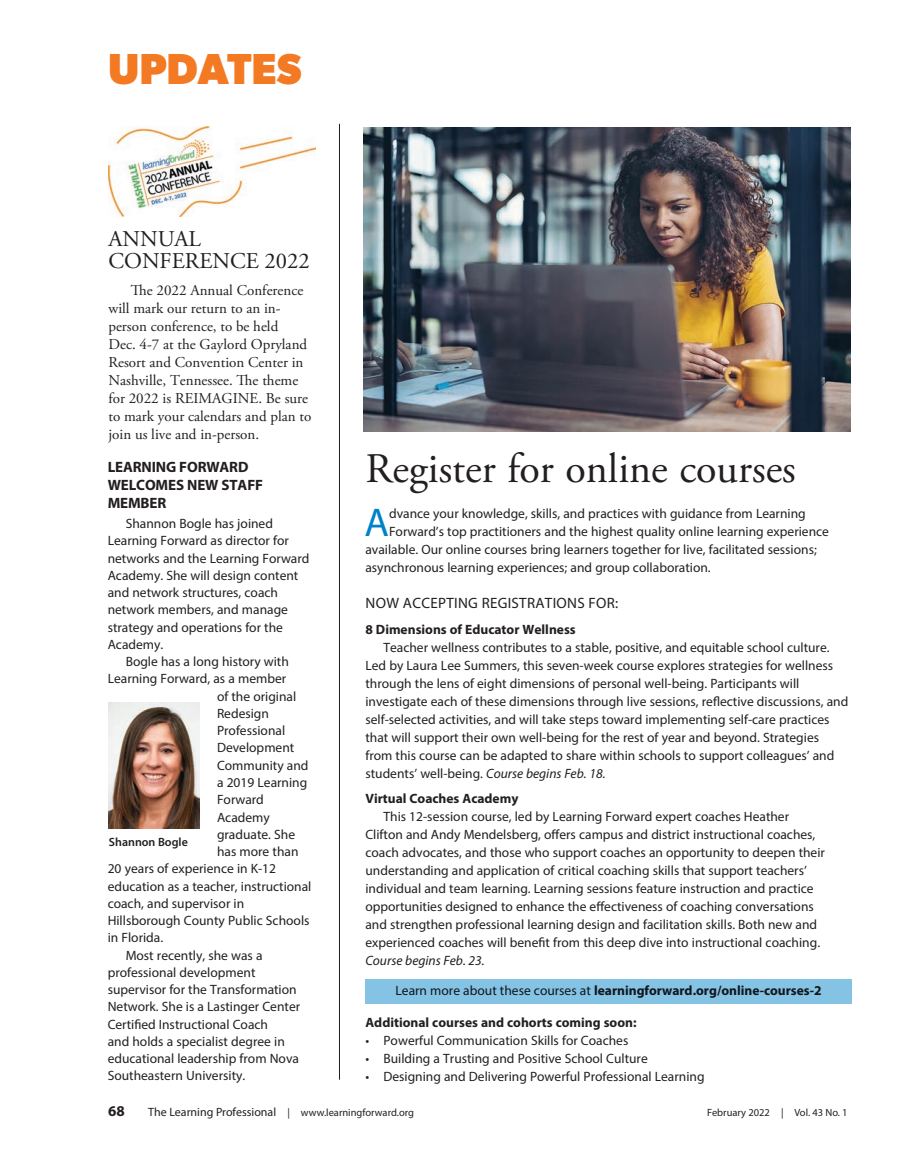
<style>
.page{position:relative;width:905px;height:1175px;background:#fff}
.page>*{position:absolute;margin:0;border:0;box-sizing:border-box;transform-origin:0 0}
.t1{font:700 43.5px "Gibson";color:#f47923}
.box{font:42px "Adobe Garamond Pro";color:#231f20}
.box-2{font:40.2px "Myriad Pro";color:#0082c8}
.body{font:22.5px/22.5px "Adobe Garamond Pro";color:#231f20}
.body-2{font:15px/18px "Adobe Garamond Pro";color:#231f20}
.box-3{font:700 15px/18px "Myriad Pro";letter-spacing:-.01em;color:#231f20}
.box-4{font:15px "Myriad Pro";letter-spacing:.02em;color:#231f20}
.box-5{font:13.5px/18px "Myriad Pro";color:#231f20}
.box-6{font:700 13.5px "Myriad Pro";color:#231f20}
.liftout{font:600 12px "Myriad Pro";color:#231f20}
.t2{font:10.5px "Myriad Pro";color:#231f20}
.s1{font-style:italic}
.s2{font-weight:400}
.s3{font-size:12px}
</style>
<div class="page">
<img style="left:364px;top:127px;width:486px;height:305px">
<div style="left:365px;top:979px;width:486px;height:25px;background:#85c3e4"></div>
<hr style="left:339px;top:124px;width:1px;height:955px;background:#231f20">
<img style="left:109px;top:702px;width:90px;height:126px">
<img style="left:108px;top:126px;width:207px;height:90px">
<p class="t1" style="left:108px;top:44px;width:195px">UPDATES</p>
<p class="body" style="left:108px;top:228px;width:203px">ANNUAL<br>CONFERENCE 2022</p>
<p class="body-2" style="left:108px;top:282px;width:204px;text-indent:22px">The 2022 Annual Conference will mark our return to an in&shy;person conference, to be held<br>Dec. 4-7 at the Gaylord Opryland<br>Resort and Convention Center in<br>Nashville, Tennessee. The theme for 2022 is REIMAGINE. Be sure to mark your calendars and plan to join us live and in-person.</p>
<p class="box-3" style="left:108px;top:457px;width:157px">LEARNING FORWARD<br>WELCOMES NEW STAFF<br>MEMBER</p>
<p class="box-5" style="left:108px;top:514px;width:203px;line-height:17.2px;text-indent:18px">Shannon Bogle has joined<br>Learning Forward as director for networks and the Learning Forward<br>Academy. She will design content and network structures, coach network members, and manage strategy and operations for the<br>Academy.</p>
<p class="box-5" style="left:126px;top:652px;width:165px">Bogle has a long history with</p>
<p class="box-5" style="left:108px;top:669px;width:180px">Learning Forward, as a member</p>
<p class="box-5" style="left:217px;top:687px;width:81px">of the original</p>
<p class="box-5" style="left:217px;top:704px;width:53px">Redesign</p>
<p class="box-5" style="left:217px;top:721px;width:70px">Professional</p>
<p class="box-5" style="left:217px;top:738px;width:79px">Development</p>
<p class="box-5" style="left:217px;top:756px;width:93px">Community and</p>
<p class="box-5" style="left:217px;top:773px;width:92px">a 2019 Learning</p>
<p class="box-5" style="left:217px;top:790px;width:48px">Forward</p>
<p class="box-5" style="left:217px;top:807px;width:54px">Academy</p>
<p class="box-5" style="left:217px;top:825px;width:80px">graduate. She</p>
<p class="box-5" style="left:217px;top:842px;width:83px">has more than</p>
<p class="box-5" style="left:108px;top:859px;width:170px">20 years of experience in K-12</p>
<p class="box-5" style="left:108px;top:876px;width:205px">education as a teacher, instructional</p>
<p class="box-5" style="left:108px;top:894px;width:138px">coach, and supervisor in</p>
<p class="box-5" style="left:108px;top:911px;width:203px">Hillsborough County Public Schools</p>
<p class="box-5" style="left:108px;top:928px;width:57px">in Florida.</p>
<p class="box-5" style="left:108px;top:946px;width:194px;line-height:17.2px;text-indent:18px">Most recently, she was a professional development supervisor for the Transformation<br>Network. She is a Lastinger Center<br>Certified Instructional Coach<br>and holds a specialist degree in educational leadership from Nova<br>Southeastern University.</p>
<p class="liftout" style="left:109px;top:834px;width:80px">Shannon Bogle</p>
<p class="box" style="left:365px;top:443px;width:432px">Register for online courses</p>
<p class="box-2" style="left:364px;top:498px;width:26px">A</p>
<p class="box-5" style="left:389px;top:504px;width:418px">dvance your knowledge, skills, and practices with guidance from Learning</p>
<p class="box-5" style="left:389px;top:522px;width:441px">Forward’s top practitioners and the highest quality online learning experience</p>
<p class="box-5" style="left:365px;top:540px;width:453px">available. Our online courses bring learners together for live, facilitated sessions;</p>
<p class="box-5" style="left:365px;top:558px;width:347px">asynchronous learning experiences; and group collaboration.</p>
<p class="box-4" style="left:365px;top:594px;width:254px">NOW ACCEPTING REGISTRATIONS FOR:</p>
<p class="box-6" style="left:365px;top:620px;width:212px">8 Dimensions of Educator Wellness</p>
<p class="box-5" style="left:365px;top:638px;width:484px;text-indent:18px">Teacher wellness contributes to a stable, positive, and equitable school culture.<br>Led by Laura Lee Summers, this seven-week course explores strategies for wellness through the lens of eight dimensions of personal well-being. Participants will investigate each of these dimensions through live sessions, reflective discussions, and self-selected activities, and will take steps toward implementing self-care practices that will support their own well-being for the rest of year and beyond. Strategies from this course can be adapted to share within schools to support colleagues’ and students’ well-being. <span class="s1">Course begins Feb. 18.</span></p>
<p class="box-6" style="left:365px;top:789px;width:154px">Virtual Coaches Academy</p>
<p class="box-5" style="left:365px;top:807px;width:461px;text-indent:18px">This 12-session course, led by Learning Forward expert coaches Heather Clifton and Andy Mendelsberg, offers campus and district instructional coaches, coach advocates, and those who support coaches an opportunity to deepen their understanding and application of critical coaching skills that support teachers’ individual and team learning. Learning sessions feature instruction and practice opportunities designed to enhance the effectiveness of coaching conversations and strengthen professional learning design and facilitation skills. Both new and experienced coaches will benefit from this deep dive into instructional coaching.<br><span class="s1">Course begins Feb. 23.</span></p>
<p class="box-6" style="left:395px;top:981px;width:427px"><span class="s2">Learn more about these courses at</span> learningforward.org/online-courses-2</p>
<p class="box-6" style="left:365px;top:1013px;width:273px">Additional courses and cohorts coming soon:</p>
<p class="box-5" style="left:365px;top:1031px;width:264px">• Powerful Communication Skills for Coaches</p>
<p class="box-5" style="left:365px;top:1049px;width:284px">• Building a Trusting and Positive School Culture</p>
<p class="box-5" style="left:365px;top:1067px;width:340px">• Designing and Delivering Powerful Professional Learning</p>
<p class="box-3" style="left:108px;top:1101px;width:18px">68</p>
<p class="t2" style="left:148px;top:1106px;width:267px"><span class="s3">The Learning Professional</span> | www.learningforward.org</p>
<p class="t2" style="left:707px;top:1106px;width:142px">February 2022 | Vol. 43 No. 1</p>
</div>
